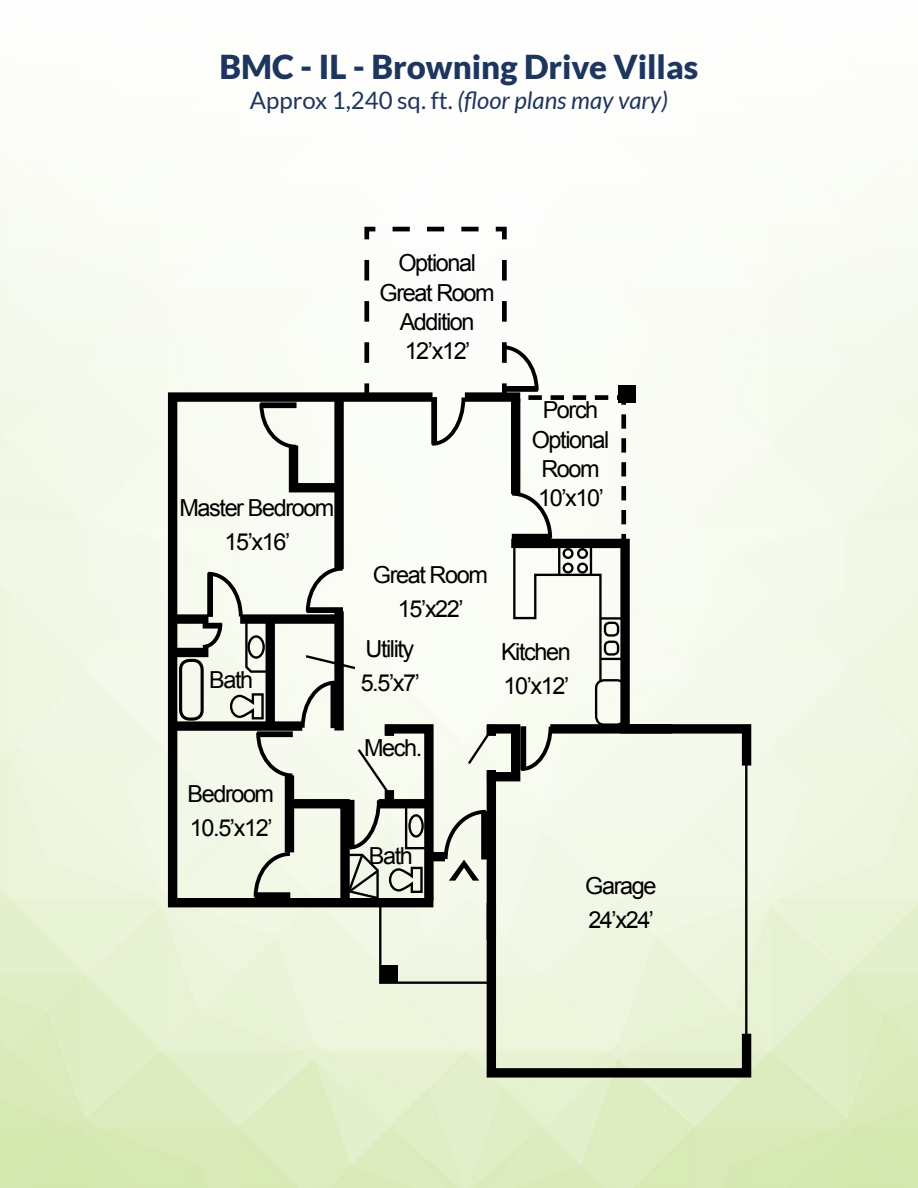
<style>
.page{position:relative;width:918px;height:1188px;background:#fff}
.page>*{position:absolute;margin:0;border:0;box-sizing:border-box;transform-origin:0 0}
.t1{font:900 33px "Lato";color:#1e355e}
.t2{font:italic 24px "Lato";color:#1e355e}
.t3{font:23.4px/33.9px "Arial";letter-spacing:-.06em;color:#000;text-align:center}
.s1{font-style:normal}
</style>
<div class="page">
<svg style="left:482px;top:985px;width:274px;height:97px;background:#c9d1b8"></svg>
<svg style="left:163px;top:388px;width:36px;height:524px"></svg>
<svg style="left:199px;top:224px;width:557px;height:761px"></svg>
<h1 class="t1" style="left:220px;top:48px;width:480px">BMC - IL - Browning Drive Villas</h1>
<p class="t2" style="left:250px;top:87px;width:420px"><span class="s1">Approx 1,240 sq. ft.</span> (floor plans may vary)</p>
<p class="t3" style="left:180px;top:491px;width:157px">Master Bedroom<br>15’x16’</p>
<p class="t3" style="left:209px;top:663px;width:46px">Bath</p>
<p class="t3" style="left:188px;top:777px;width:88px;text-align:left">Bedroom<br>10.5’x12’</p>
<p class="t3" style="left:380px;top:249px;width:117px;line-height:29.2px">Optional<br>Great Room<br>Addition<br>12’x12’</p>
<p class="t3" style="left:532px;top:396px;width:79px;line-height:29.2px">Porch<br>Optional<br>Room<br>10’x10’</p>
<p class="t3" style="left:373px;top:558px;width:117px">Great Room<br>15’x22’</p>
<p class="t3" style="left:361px;top:632px;width:61px;text-align:left">Utility<br>5.5’x7’</p>
<p class="t3" style="left:501px;top:635px;width:71px;text-align:left">Kitchen<br>10’x12’</p>
<p class="t3" style="left:364px;top:731px;width:60px">Mech.</p>
<p class="t3" style="left:369px;top:839px;width:46px">Bath</p>
<p class="t3" style="left:585px;top:870px;width:73px;text-align:left">Garage<br>24’x24’</p>
</div>
